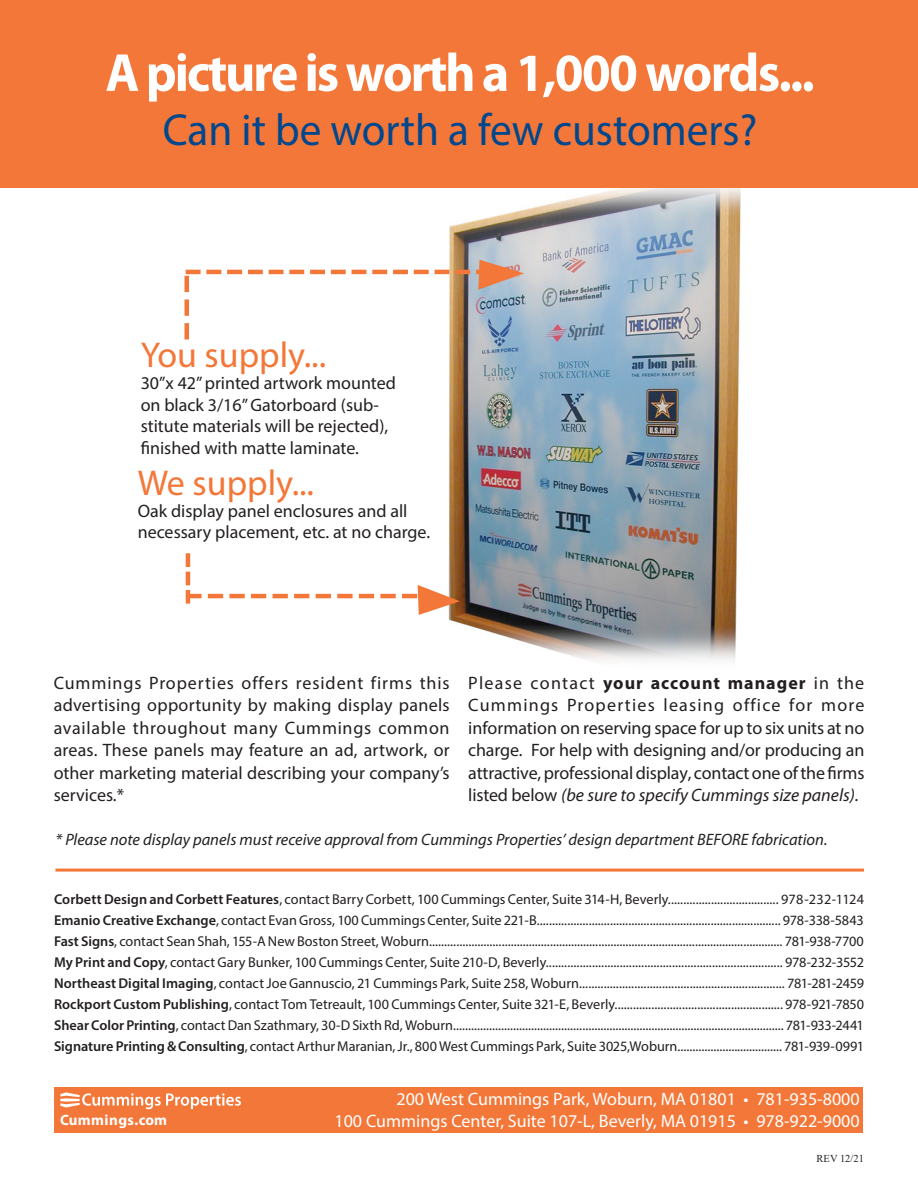
<style>
.page{position:relative;width:918px;height:1188px;background:#fff}
.page>*{position:absolute;margin:0;border:0;box-sizing:border-box;transform-origin:0 0}
.t1{font:700 54px "Myriad Pro";letter-spacing:-.04em;color:#fff;scale:.96 1}
.t2{font:45px "Myriad Pro";color:#01478d;scale:.96 1}
.t3{font:36px "Myriad Pro";color:#f37738}
.t4{font:18px/22.5px "Myriad Pro";color:#231f20;text-align:justify}
.t5{font:18px "Myriad Pro";color:#fff}
.t6{font:italic 16.5px "Myriad Pro";color:#231f20}
.t7{font:700 15px "Myriad Pro";letter-spacing:.03em;color:#fff}
.t8{font:14.25px "Myriad Pro";letter-spacing:-.005em;color:#231f20}
.t9{font:10.5px "Times New Roman";color:#231f20}
.s1{font-weight:700}
.s2{font-style:italic}
.s3{font-weight:600}
</style>
<div class="page">
<div style="left:54px;top:1087px;width:809px;height:46px;background:#f37738"></div>
<img style="left:399px;top:187px;width:386px;height:474px">
<svg style="left:186px;top:553px;width:274px;height:62px"></svg>
<svg style="left:184px;top:260px;width:340px;height:80px"></svg>
<svg style="left:60px;top:1092px;width:181px;height:17px"></svg>
<div style="left:0;top:0;width:918px;height:187px;background:#f37738"></div>
<hr style="left:56px;top:869px;width:808px;height:3px;background:#f37738">
<p class="t1" style="left:105px;top:37px;width:740px">A picture is worth a 1,000 words...</p>
<p class="t2" style="left:163px;top:102px;width:621px">Can it be worth a few customers?</p>
<p class="t3" style="left:141px;top:333px;width:187px">You supply...</p>
<p class="t4" style="left:141px;top:372px;width:257px;line-height:21.6px;text-align:left">30”x 42” printed artwork mounted on black 3/16” Gatorboard (sub&shy;stitute materials will be rejected), finished with matte laminate.</p>
<p class="t3" style="left:138px;top:461px;width:178px">We supply...</p>
<p class="t4" style="left:138px;top:499px;width:294px;line-height:21.6px">Oak display panel enclosures and all necessary placement, etc. at no charge.</p>
<p class="t4" style="left:54px;top:671px;width:398px">Cummings Properties offers resident firms this advertising opportunity by making display panels available throughout many Cummings common areas. These panels may feature an ad, artwork, or other marketing material describing your company’s services.*</p>
<p class="t4" style="left:468px;top:671px;width:398px">Please contact <span class="s1">your account manager</span> in the Cummings Properties leasing office for more information on reserving space for up to six units at no charge. For help with designing and/or producing an attractive, professional display, contact one of the firms listed below <span class="s2">(be sure to specify Cummings size panels).</span></p>
<p class="t6" style="left:56px;top:830px;width:774px">* Please note display panels must receive approval from Cummings Properties’ design department BEFORE fabrication.</p>
<p class="t8" style="left:54px;top:891px;width:812px"><span class="s3">Corbett Design and Corbett Features</span>, contact Barry Corbett, 100 Cummings Center, Suite 314-H, Beverly.................................... 978-232-1124</p>
<p class="t8" style="left:54px;top:912px;width:811px"><span class="s3">Emanio Creative Exchange</span>, contact Evan Gross, 100 Cummings Center, Suite 221-B................................................................................ 978-338-5843</p>
<p class="t8" style="left:54px;top:933px;width:811px"><span class="s3">Fast Signs</span>, contact Sean Shah, 155-A New Boston Street, Woburn..................................................................................................................... 781-938-7700</p>
<p class="t8" style="left:54px;top:954px;width:812px"><span class="s3">My Print and Copy</span>, contact Gary Bunker, 100 Cummings Center, Suite 210-D, Beverly............................................................................. 978-232-3552</p>
<p class="t8" style="left:54px;top:975px;width:812px"><span class="s3">Northeast Digital Imaging</span>, contact Joe Gannuscio, 21 Cummings Park, Suite 258, Woburn................................................................... 781-281-2459</p>
<p class="t8" style="left:54px;top:996px;width:812px"><span class="s3">Rockport Custom Publishing</span>, contact Tom Tetreault, 100 Cummings Center, Suite 321-E, Beverly....................................................... 978-921-7850</p>
<p class="t8" style="left:54px;top:1017px;width:811px"><span class="s3">Shear Color Printing</span>, contact Dan Szathmary, 30-D Sixth Rd, Woburn.............................................................................................................. 781-933-2441</p>
<p class="t8" style="left:54px;top:1038px;width:812px"><span class="s3">Signature Printing &amp; Consulting</span>, contact Arthur Maranian, Jr., 800 West Cummings Park, Suite 3025,Woburn................................... 781-939-0991</p>
<p class="t5" style="left:396px;top:1088px;width:465px">200 West Cummings Park, Woburn, MA 01801 • 781-935-8000</p>
<p class="t7" style="left:60px;top:1111px;width:109px">Cummings.com</p>
<p class="t5" style="left:335px;top:1110px;width:527px">100 Cummings Center, Suite 107-L, Beverly, MA 01915 • 978-922-9000</p>
<p class="t9" style="left:817px;top:1151px;width:49px">REV 12/21</p>
</div>
